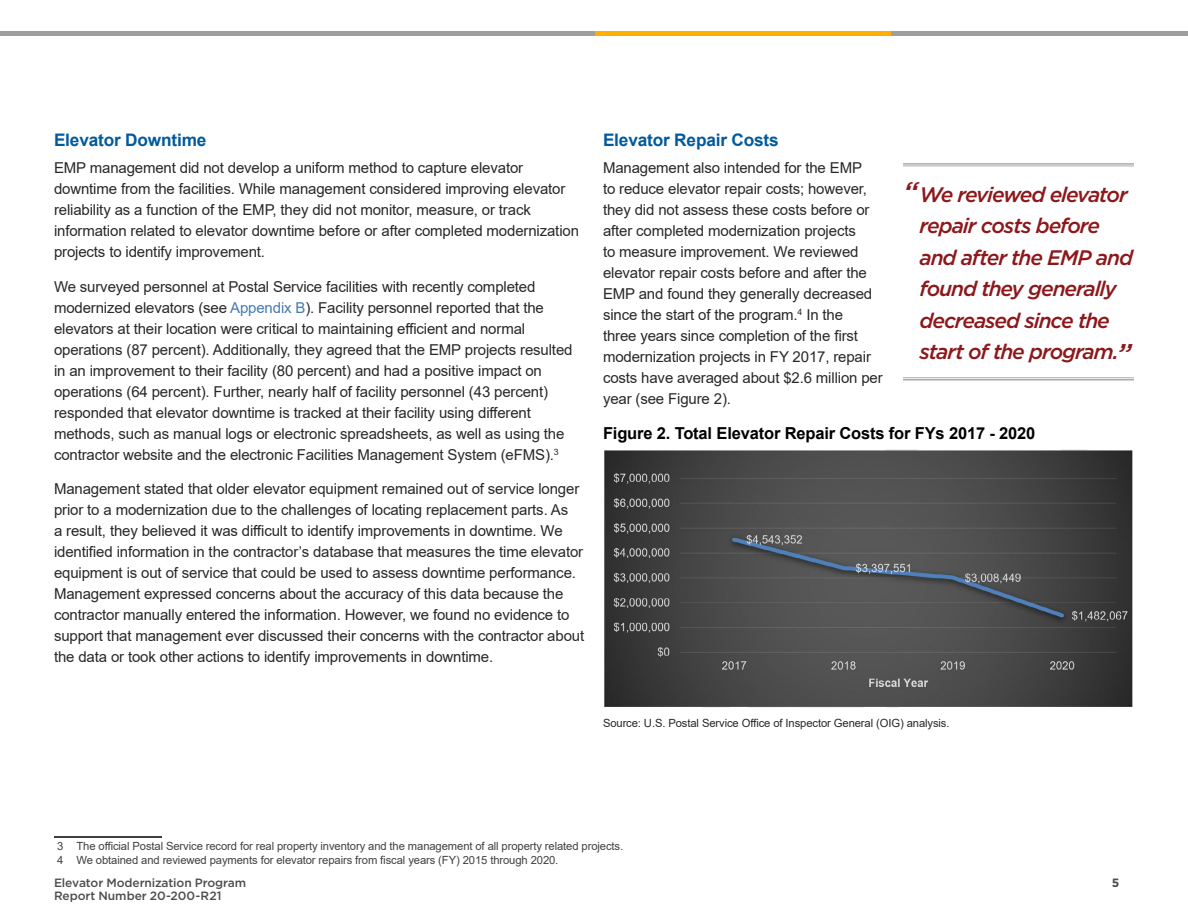
<style>
.page{position:relative;width:1188px;height:918px;background:#fff}
.page>*{position:absolute;margin:0;border:0;box-sizing:border-box;transform-origin:0 0}
.t1{font:italic 500 21px/31.5px "Gotham";letter-spacing:-.05em;color:#8c181b}
.t2{font:700 17.25px "Arial";letter-spacing:-.01em;color:#005a9c}
.t3{font:700 16.5px "Arial";letter-spacing:-.01em;color:#000}
.t4{font:15px/21px "Arial";letter-spacing:-.01em;color:#292829}
.t5{font:500 12px/13.5px "Gotham";letter-spacing:-.005em;color:#4d4d4f}
.t6{font:700 12px "Gotham";color:#4d4d4f}
.t7{font:11.25px/13.5px "Arial";letter-spacing:-.01em;color:#414042}
.t8{font:11.25px "Arial";letter-spacing:-.01em;color:#292829}
.s1{color:#477ab2}
.s2{font-size:28.5px}
</style>
<div class="page">
<hr style="left:54px;top:836px;width:108px;height:2px;background:#000">
<img style="left:604px;top:450px;width:529px;height:257px">
<hr style="left:903px;top:379px;width:231px;height:2px;background:#ababab">
<hr style="left:903px;top:378px;width:231px;height:1px;background:#ababab">
<hr style="left:903px;top:163px;width:231px;height:2px;background:#ababab">
<hr style="left:903px;top:166px;width:231px;height:1px;background:#ababab">
<hr style="left:0;top:32px;width:1188px;height:4px;background:#9e9e9e">
<hr style="left:595px;top:32px;width:295px;height:4px;background:#ffaf00">
<p class="t2" style="left:54px;top:128px;width:154px">Elevator Downtime</p>
<p class="t4" style="left:54px;top:157px;width:527px">EMP management did not develop a uniform method to capture elevator downtime from the facilities. While management considered improving elevator reliability as a function of the EMP, they did not monitor, measure, or track information related to elevator downtime before or after completed modernization projects to identify improvement.</p>
<p class="t4" style="left:54px;top:276px;width:520px">We surveyed personnel at Postal Service facilities with recently completed modernized elevators (see <span class="s1">Appendix B</span>). Facility personnel reported that the elevators at their location were critical to maintaining efficient and normal operations (87 percent). Additionally, they agreed that the EMP projects resulted in an improvement to their facility (80 percent) and had a positive impact on operations (64 percent). Further, nearly half of facility personnel (43 percent) responded that elevator downtime is tracked at their facility using different methods, such as manual logs or electronic spreadsheets, as well as using the contractor website and the electronic Facilities Management System (eFMS).<sup>3</sup></p>
<p class="t4" style="left:54px;top:478px;width:532px">Management stated that older elevator equipment remained out of service longer prior to a modernization due to the challenges of locating replacement parts. As<br>a result, they believed it was difficult to identify improvements in downtime. We identified information in the contractor’s database that measures the time elevator equipment is out of service that could be used to assess downtime performance.<br>Management expressed concerns about the accuracy of this data because the contractor manually entered the information. However, we found no evidence to support that management ever discussed their concerns with the contractor about the data or took other actions to identify improvements in downtime.</p>
<p class="t2" style="left:603px;top:128px;width:177px">Elevator Repair Costs</p>
<p class="t4" style="left:603px;top:157px;width:281px">Management also intended for the EMP<br>to reduce elevator repair costs; however, they did not assess these costs before or after completed modernization projects<br>to measure improvement. We reviewed elevator repair costs before and after the EMP and found they generally decreased since the start of the program.<sup>4</sup> In the<br>three years since completion of the first modernization projects in FY 2017, repair costs have averaged about $2.6 million per year (see Figure 2).</p>
<p class="t3" style="left:603px;top:422px;width:434px">Figure 2. Total Elevator Repair Costs for FYs 2017 - 2020</p>
<h1 class="t1" style="left:920px;top:179px;width:215px;text-indent:-16px"><span class="s2">“</span>We reviewed elevator repair costs before and after the EMP and found they generally decreased since the start of the program.<span class="s2">”</span></h1>
<p class="t8" style="left:603px;top:716px;width:348px">Source: U.S. Postal Service Office of Inspector General (OIG) analysis.</p>
<p class="t7" style="left:57px;top:840px;width:568px">3 The official Postal Service record for real property inventory and the management of all property related projects.<br>4 We obtained and reviewed payments for elevator repairs from fiscal years (FY) 2015 through 2020.</p>
<p class="t5" style="left:54px;top:875px;width:194px">Elevator Modernization Program<br>Report Number 20-200-R21</p>
<p class="t6" style="left:1112px;top:875px;width:9px">5</p>
</div>
